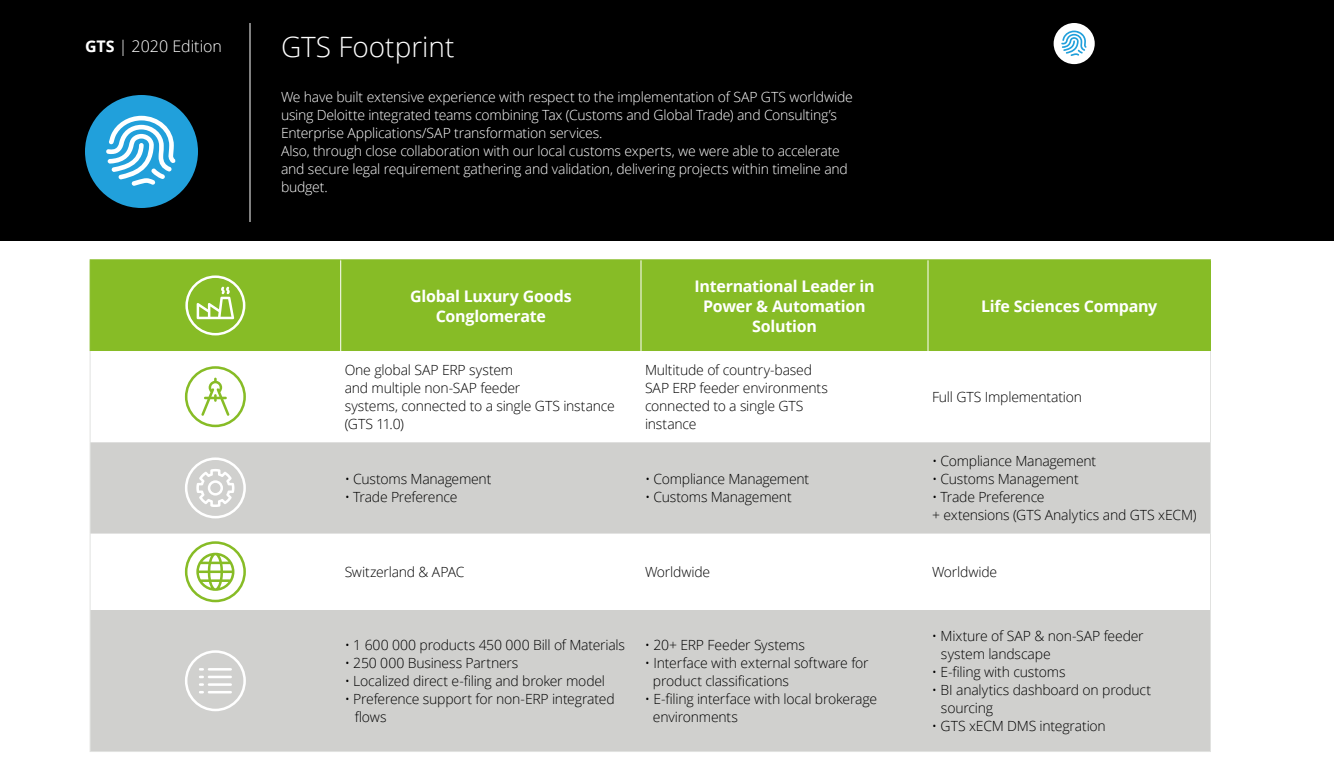
<style>
.page{position:relative;width:1334px;height:780px;background:#000}
.page>*{position:absolute;margin:0;border:0;box-sizing:border-box;transform-origin:0 0}
.t1{font:300 28px "Open Sans";color:#fff}
.t2{font:700 16px/20px "Open Sans";letter-spacing:-.015em;color:#fff;text-align:center}
.t3{font:300 16px "Open Sans";color:#fff}
.t4{font:300 14px/18px "Open Sans";letter-spacing:-.015em;color:#000}
.t5{font:300 14px/18px "Open Sans";letter-spacing:-.015em;color:#fff}
.s1{font-weight:700}
</style>
<div class="page">
<div style="left:0;top:241px;width:1334px;height:539px;background:#fff"></div>
<hr style="left:250px;top:23px;width:1px;height:199px;background:#fff">
<div style="left:85px;top:95px;width:113px;height:113px;background:#21a0db;border-radius:50%"></div>
<svg style="left:106px;top:116px;width:70px;height:70px"></svg>
<div style="left:91px;top:260px;width:1119px;height:91px;background:#87bc26"></div>
<svg style="left:91px;top:442px;width:1119px;height:309px;fill:#d0d0ce"></svg>
<hr style="left:90px;top:259px;width:251px;height:1px;background:#87bc26">
<hr style="left:90px;top:260px;width:1px;height:91px;background:#87bc26">
<hr style="left:341px;top:259px;width:300px;height:1px;background:#87bc26">
<hr style="left:641px;top:259px;width:287px;height:1px;background:#87bc26">
<hr style="left:928px;top:259px;width:283px;height:1px;background:#87bc26">
<hr style="left:1210px;top:260px;width:1px;height:91px;background:#87bc26">
<hr style="left:90px;top:351px;width:1px;height:91px;background:#e1e2e0">
<hr style="left:1210px;top:351px;width:1px;height:91px;background:#e1e2e0">
<hr style="left:90px;top:442px;width:1px;height:92px;background:#e1e2e0">
<hr style="left:1210px;top:442px;width:1px;height:92px;background:#e1e2e0">
<hr style="left:90px;top:534px;width:1px;height:76px;background:#e1e2e0">
<hr style="left:1210px;top:534px;width:1px;height:76px;background:#e1e2e0">
<hr style="left:90px;top:610px;width:1px;height:141px;background:#e1e2e0">
<hr style="left:1210px;top:610px;width:1px;height:141px;background:#e1e2e0">
<hr style="left:90px;top:751px;width:251px;height:1px;background:#e1e2e0">
<hr style="left:341px;top:751px;width:300px;height:1px;background:#e1e2e0">
<hr style="left:641px;top:751px;width:287px;height:1px;background:#e1e2e0">
<hr style="left:928px;top:751px;width:283px;height:1px;background:#e1e2e0">
<hr style="left:928px;top:260px;width:1px;height:91px;background:#fff">
<hr style="left:640px;top:260px;width:2px;height:91px;background:#fff">
<hr style="left:340px;top:260px;width:1px;height:91px;background:#fff">
<svg style="left:185px;top:275px;width:60px;height:60px"></svg>
<svg style="left:185px;top:366px;width:61px;height:61px"></svg>
<svg style="left:185px;top:457px;width:61px;height:61px"></svg>
<svg style="left:185px;top:541px;width:61px;height:61px"></svg>
<svg style="left:185px;top:650px;width:61px;height:61px"></svg>
<div style="left:1054px;top:23px;width:41px;height:41px;background:#fff;border-radius:50%"></div>
<svg style="left:1061px;top:31px;width:26px;height:25px"></svg>
<p class="t3" style="left:85px;top:35px;width:139px"><span class="s1">GTS</span> | 2020 Edition</p>
<h1 class="t1" style="left:281px;top:27px;width:175px">GTS Footprint</h1>
<p class="t5" style="left:281px;top:88px;width:573px">We have built extensive experience with respect to the implementation of SAP GTS worldwide using Deloitte integrated teams combining Tax (Customs and Global Trade) and Consulting’s Enterprise Applications/SAP transformation services.<br>Also, through close collaboration with our local customs experts, we were able to accelerate and secure legal requirement gathering and validation, delivering projects within timeline and budget.</p>
<p class="t3" style="left:76px;top:35px;width:309px"><span class="s1">CFO Survey</span> | Fourth quarter 2017 Edition</p>
<p class="t2" style="left:410px;top:285px;width:163px">Global Luxury Goods<br>Conglomerate</p>
<p class="t2" style="left:694px;top:275px;width:182px">International Leader in<br>Power &amp; Automation<br>Solution</p>
<p class="t4" style="left:345px;top:361px;width:272px">One global SAP ERP system<br>and multiple non-SAP feeder<br>systems, connected to a single GTS instance (GTS 11.0)</p>
<p class="t4" style="left:645px;top:361px;width:184px">Multitude of country-based<br>SAP ERP feeder environments connected to a single GTS instance</p>
<p class="t4" style="left:345px;top:470px;width:148px">• Customs Management</p>
<p class="t4" style="left:345px;top:488px;width:114px">• Trade Preference</p>
<p class="t4" style="left:645px;top:470px;width:166px">• Compliance Management</p>
<p class="t4" style="left:645px;top:488px;width:148px">• Customs Management</p>
<p class="t2" style="left:981px;top:295px;width:178px">Life Sciences Company</p>
<p class="t4" style="left:932px;top:388px;width:152px">Full GTS Implementation</p>
<p class="t4" style="left:932px;top:452px;width:166px">• Compliance Management</p>
<p class="t4" style="left:932px;top:470px;width:148px">• Customs Management</p>
<p class="t4" style="left:932px;top:488px;width:266px">• Trade Preference<br>+ extensions (GTS Analytics and GTS xECM)</p>
<p class="t4" style="left:345px;top:563px;width:121px">Switzerland &amp; APAC</p>
<p class="t4" style="left:645px;top:563px;width:67px">Worldwide</p>
<p class="t4" style="left:932px;top:563px;width:67px">Worldwide</p>
<p class="t4" style="left:345px;top:636px;width:282px">• 1 600 000 products 450 000 Bill of Materials</p>
<p class="t4" style="left:345px;top:654px;width:175px">• 250 000 Business Partners</p>
<p class="t4" style="left:345px;top:672px;width:262px">• Localized direct e-filing and broker model</p>
<p class="t4" style="left:355px;top:690px;width:261px;text-indent:-10px">• Preference support for non-ERP integrated flows</p>
<p class="t4" style="left:645px;top:636px;width:161px">• 20+ ERP Feeder Systems</p>
<p class="t4" style="left:653px;top:654px;width:217px;text-indent:-8px">• Interface with external software for product classifications</p>
<p class="t4" style="left:653px;top:690px;width:226px;text-indent:-8px">• E-filing interface with local brokerage environments</p>
<p class="t4" style="left:941px;top:627px;width:204px;text-indent:-9px">• Mixture of SAP &amp; non-SAP feeder system landscape</p>
<p class="t4" style="left:932px;top:663px;width:135px">• E-filing with customs</p>
<p class="t4" style="left:941px;top:681px;width:212px;text-indent:-9px">• BI analytics dashboard on product sourcing</p>
<p class="t4" style="left:932px;top:717px;width:175px">• GTS xECM DMS integration</p>
</div>
